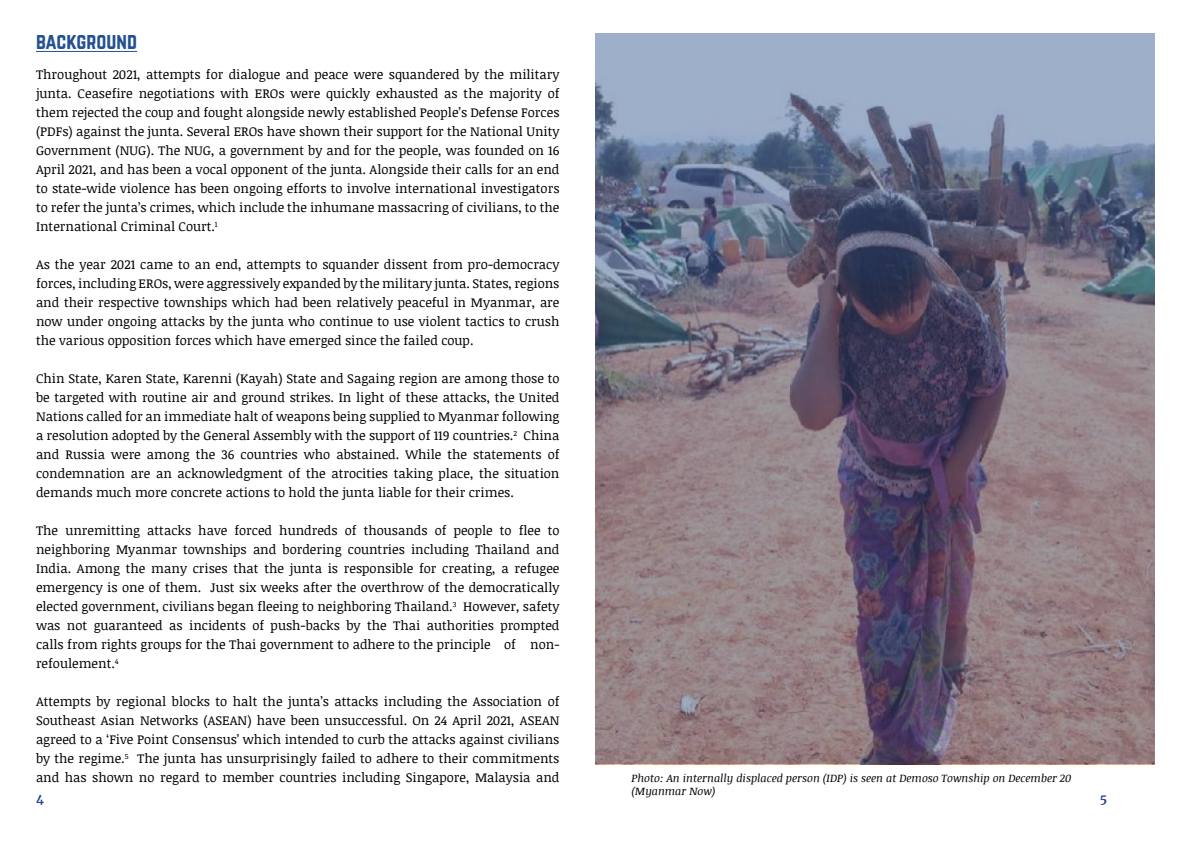
<style>
.page{position:relative;width:1191px;height:842px;background:#fff}
.page>*{position:absolute;margin:0;border:0;box-sizing:border-box;transform-origin:0 0}
.t1{font:20px "Norwester";color:#245191}
.t2{font:13px/19px "Noticia Text";color:#000;text-align:justify}
.t3{font:700 12px "Merriweather";color:#25408f}
.t4{font:italic 11px/13.2px "Noticia Text";color:#000}
</style>
<div class="page">
<hr style="left:36px;top:51px;width:101px;height:1px;background:#245191">
<svg style="left:595px;top:33px;width:560px;height:731px;background:#7d7787"></svg>
<h1 class="t1" style="left:36px;top:32px;width:103px">BACKGROUND</h1>
<p class="t2" style="left:36px;top:65px;width:525px">Throughout 2021, attempts for dialogue and peace were squandered by the military junta. Ceasefire negotiations with EROs were quickly exhausted as the majority of them rejected the coup and fought alongside newly established People’s Defense Forces (PDFs) against the junta. Several EROs have shown their support for the National Unity Government (NUG). The NUG, a government by and for the people, was founded on 16<br>April 2021, and has been a vocal opponent of the junta. Alongside their calls for an end to state-wide violence has been ongoing efforts to involve international investigators to refer the junta’s crimes, which include the inhumane massacring of civilians, to the International Criminal Court.<sup>1</sup></p>
<p class="t2" style="left:36px;top:255px;width:525px">As the year 2021 came to an end, attempts to squander dissent from pro-democracy forces, including EROs, were aggressively expanded by the military junta. States, regions and their respective townships which had been relatively peaceful in Myanmar, are now under ongoing attacks by the junta who continue to use violent tactics to crush the various opposition forces which have emerged since the failed coup.</p>
<p class="t2" style="left:36px;top:369px;width:525px">Chin State, Karen State, Karenni (Kayah) State and Sagaing region are among those to be targeted with routine air and ground strikes. In light of these attacks, the United Nations called for an immediate halt of weapons being supplied to Myanmar following a resolution adopted by the General Assembly with the support of 119 countries.<sup>2</sup> China and Russia were among the 36 countries who abstained. While the statements of condemnation are an acknowledgment of the atrocities taking place, the situation demands much more concrete actions to hold the junta liable for their crimes.</p>
<p class="t2" style="left:36px;top:521px;width:525px">The unremitting attacks have forced hundreds of thousands of people to flee to neighboring Myanmar townships and bordering countries including Thailand and India. Among the many crises that the junta is responsible for creating, a refugee emergency is one of them. Just six weeks after the overthrow of the democratically elected government, civilians began fleeing to neighboring Thailand.<sup>3</sup> However, safety was not guaranteed as incidents of push-backs by the Thai authorities prompted calls from rights groups for the Thai government to adhere to the principle of non&shy;refoulement.<sup>4</sup></p>
<p class="t2" style="left:36px;top:692px;width:525px">Attempts by regional blocks to halt the junta’s attacks including the Association of Southeast Asian Networks (ASEAN) have been unsuccessful. On 24 April 2021, ASEAN agreed to a ‘Five Point Consensus’ which intended to curb the attacks against civilians by the regime.<sup>5</sup> The junta has unsurprisingly failed to adhere to their commitments and has shown no regard to member countries including Singapore, Malaysia and</p>
<p class="t4" style="left:631px;top:771px;width:441px">Photo: An internally displaced person (IDP) is seen at Demoso Township on December 20 (Myanmar Now)</p>
<p class="t3" style="left:36px;top:790px;width:9px">4</p>
<p class="t3" style="left:1099px;top:790px;width:9px">5</p>
</div>
